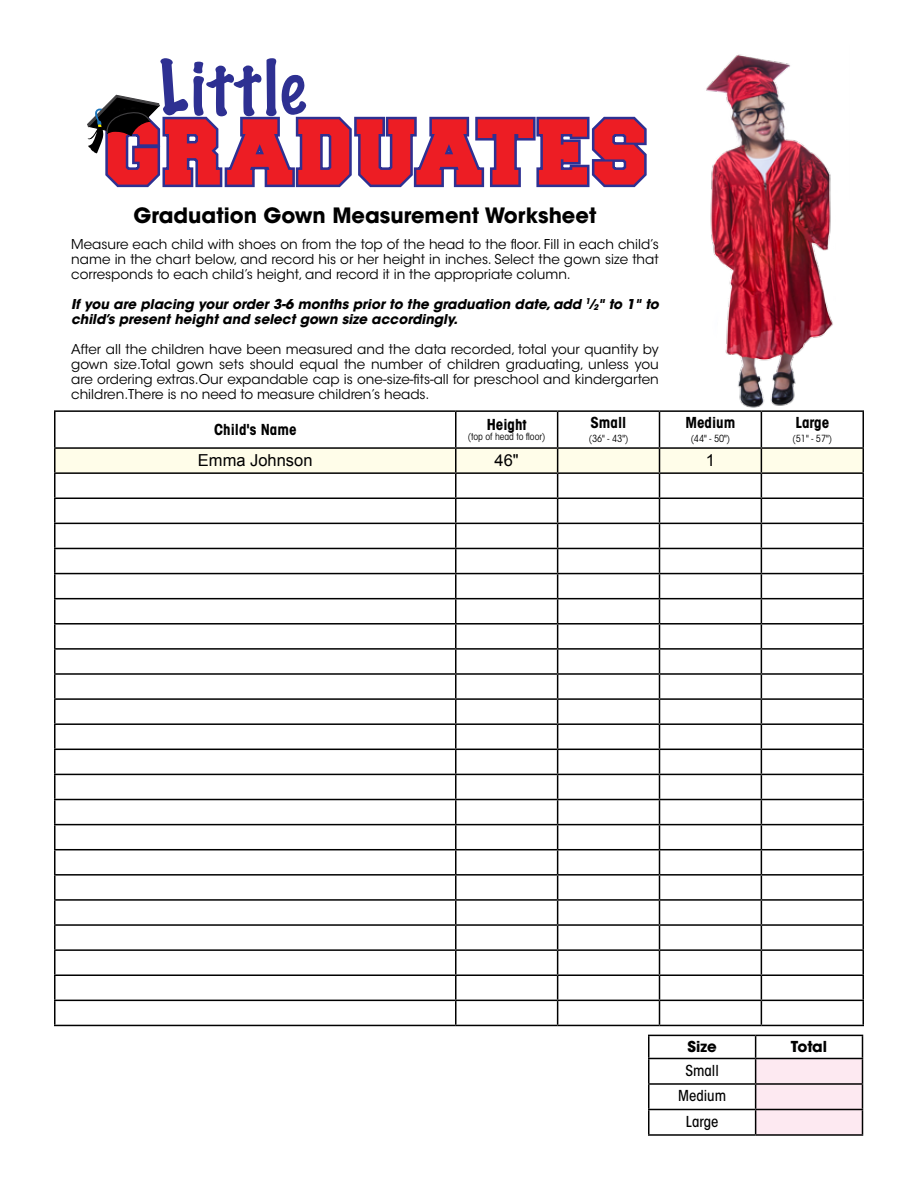
<style>
.page{position:relative;width:918px;height:1188px;background:#fff}
.page>*{position:absolute;margin:0;border:0;box-sizing:border-box;transform-origin:0 0}
.t1{font:100 67.65px "Marker Felt";letter-spacing:.045em;color:#2e3092}
.t2{font:700 21px "ITC Avant Garde Std";color:#000}
.t3{font:16.5px "Arial";color:#000}
.t4{font:700 condensed 15px "ITC Avant Garde Std";color:#000}
.t5{font:500 condensed 15px/25.5px "ITC Avant Garde Std";color:#000;text-align:center}
.t6{font:700 15px "ITC Avant Garde Std";color:#000}
.t7{font:13.5px/15px "ITC Avant Garde Std";color:#000;text-align:justify}
.t8{font:italic 700 13.5px/15px "ITC Avant Garde Std";color:#000}
.t9{font:condensed 9.75px "ITC Avant Garde Std";color:#000}
</style>
<div class="page">
<hr style="left:54px;top:410px;width:402px;height:2px;background:#000">
<hr style="left:54px;top:412px;width:2px;height:35px;background:#000">
<hr style="left:456px;top:410px;width:102px;height:2px;background:#000">
<hr style="left:455px;top:412px;width:2px;height:35px;background:#000">
<hr style="left:558px;top:410px;width:102px;height:2px;background:#000">
<hr style="left:557px;top:412px;width:1px;height:35px;background:#000">
<hr style="left:660px;top:410px;width:101px;height:2px;background:#000">
<hr style="left:659px;top:412px;width:1px;height:35px;background:#000">
<hr style="left:761px;top:410px;width:103px;height:2px;background:#000">
<hr style="left:761px;top:412px;width:1px;height:35px;background:#000">
<hr style="left:862px;top:412px;width:2px;height:35px;background:#000">
<hr style="left:54px;top:447px;width:402px;height:2px;background:#000">
<hr style="left:54px;top:449px;width:2px;height:23px;background:#000">
<hr style="left:456px;top:447px;width:102px;height:2px;background:#000">
<hr style="left:558px;top:447px;width:102px;height:2px;background:#000">
<hr style="left:660px;top:447px;width:101px;height:2px;background:#000">
<hr style="left:761px;top:447px;width:103px;height:2px;background:#000">
<hr style="left:862px;top:449px;width:2px;height:23px;background:#000">
<hr style="left:54px;top:472px;width:402px;height:2px;background:#000">
<hr style="left:54px;top:474px;width:2px;height:24px;background:#000">
<hr style="left:761px;top:472px;width:103px;height:2px;background:#000">
<hr style="left:862px;top:474px;width:2px;height:24px;background:#000">
<hr style="left:54px;top:498px;width:402px;height:1px;background:#000">
<hr style="left:54px;top:499px;width:2px;height:24px;background:#000">
<hr style="left:761px;top:498px;width:103px;height:1px;background:#000">
<hr style="left:862px;top:499px;width:2px;height:24px;background:#000">
<hr style="left:54px;top:523px;width:402px;height:1px;background:#000">
<hr style="left:54px;top:524px;width:2px;height:24px;background:#000">
<hr style="left:761px;top:523px;width:103px;height:1px;background:#000">
<hr style="left:862px;top:524px;width:2px;height:24px;background:#000">
<hr style="left:54px;top:548px;width:402px;height:1px;background:#000">
<hr style="left:54px;top:549px;width:2px;height:24px;background:#000">
<hr style="left:761px;top:548px;width:103px;height:1px;background:#000">
<hr style="left:862px;top:549px;width:2px;height:24px;background:#000">
<hr style="left:54px;top:573px;width:402px;height:1px;background:#000">
<hr style="left:54px;top:574px;width:2px;height:24px;background:#000">
<hr style="left:761px;top:573px;width:103px;height:1px;background:#000">
<hr style="left:862px;top:574px;width:2px;height:24px;background:#000">
<hr style="left:54px;top:598px;width:402px;height:1px;background:#000">
<hr style="left:54px;top:599px;width:2px;height:24px;background:#000">
<hr style="left:761px;top:598px;width:103px;height:1px;background:#000">
<hr style="left:862px;top:599px;width:2px;height:24px;background:#000">
<hr style="left:54px;top:623px;width:402px;height:2px;background:#000">
<hr style="left:54px;top:625px;width:2px;height:23px;background:#000">
<hr style="left:761px;top:623px;width:103px;height:2px;background:#000">
<hr style="left:862px;top:625px;width:2px;height:23px;background:#000">
<hr style="left:54px;top:648px;width:402px;height:2px;background:#000">
<hr style="left:54px;top:650px;width:2px;height:23px;background:#000">
<hr style="left:761px;top:648px;width:103px;height:2px;background:#000">
<hr style="left:862px;top:650px;width:2px;height:23px;background:#000">
<hr style="left:54px;top:673px;width:402px;height:2px;background:#000">
<hr style="left:54px;top:675px;width:2px;height:23px;background:#000">
<hr style="left:761px;top:673px;width:103px;height:2px;background:#000">
<hr style="left:862px;top:675px;width:2px;height:23px;background:#000">
<hr style="left:54px;top:698px;width:402px;height:2px;background:#000">
<hr style="left:54px;top:700px;width:2px;height:23px;background:#000">
<hr style="left:761px;top:698px;width:103px;height:2px;background:#000">
<hr style="left:862px;top:700px;width:2px;height:23px;background:#000">
<hr style="left:54px;top:723px;width:402px;height:2px;background:#000">
<hr style="left:54px;top:725px;width:2px;height:24px;background:#000">
<hr style="left:761px;top:723px;width:103px;height:2px;background:#000">
<hr style="left:862px;top:725px;width:2px;height:24px;background:#000">
<hr style="left:54px;top:749px;width:402px;height:1px;background:#000">
<hr style="left:54px;top:750px;width:2px;height:24px;background:#000">
<hr style="left:761px;top:749px;width:103px;height:1px;background:#000">
<hr style="left:862px;top:750px;width:2px;height:24px;background:#000">
<hr style="left:54px;top:774px;width:402px;height:1px;background:#000">
<hr style="left:54px;top:775px;width:2px;height:24px;background:#000">
<hr style="left:761px;top:774px;width:103px;height:1px;background:#000">
<hr style="left:862px;top:775px;width:2px;height:24px;background:#000">
<hr style="left:54px;top:799px;width:402px;height:1px;background:#000">
<hr style="left:54px;top:800px;width:2px;height:24px;background:#000">
<hr style="left:761px;top:799px;width:103px;height:1px;background:#000">
<hr style="left:862px;top:800px;width:2px;height:24px;background:#000">
<hr style="left:54px;top:824px;width:402px;height:1px;background:#000">
<hr style="left:54px;top:825px;width:2px;height:24px;background:#000">
<hr style="left:761px;top:824px;width:103px;height:1px;background:#000">
<hr style="left:862px;top:825px;width:2px;height:24px;background:#000">
<hr style="left:54px;top:849px;width:402px;height:1px;background:#000">
<hr style="left:54px;top:850px;width:2px;height:24px;background:#000">
<hr style="left:761px;top:849px;width:103px;height:1px;background:#000">
<hr style="left:862px;top:850px;width:2px;height:24px;background:#000">
<hr style="left:54px;top:874px;width:402px;height:2px;background:#000">
<hr style="left:54px;top:876px;width:2px;height:23px;background:#000">
<hr style="left:761px;top:874px;width:103px;height:2px;background:#000">
<hr style="left:862px;top:876px;width:2px;height:23px;background:#000">
<hr style="left:54px;top:899px;width:402px;height:2px;background:#000">
<hr style="left:54px;top:901px;width:2px;height:23px;background:#000">
<hr style="left:761px;top:899px;width:103px;height:2px;background:#000">
<hr style="left:862px;top:901px;width:2px;height:23px;background:#000">
<hr style="left:54px;top:924px;width:402px;height:2px;background:#000">
<hr style="left:54px;top:926px;width:2px;height:23px;background:#000">
<hr style="left:761px;top:924px;width:103px;height:2px;background:#000">
<hr style="left:862px;top:926px;width:2px;height:23px;background:#000">
<hr style="left:54px;top:949px;width:402px;height:2px;background:#000">
<hr style="left:54px;top:951px;width:2px;height:23px;background:#000">
<hr style="left:761px;top:949px;width:103px;height:2px;background:#000">
<hr style="left:862px;top:951px;width:2px;height:23px;background:#000">
<hr style="left:54px;top:974px;width:402px;height:2px;background:#000">
<hr style="left:54px;top:976px;width:2px;height:24px;background:#000">
<hr style="left:761px;top:974px;width:103px;height:2px;background:#000">
<hr style="left:862px;top:976px;width:2px;height:24px;background:#000">
<hr style="left:54px;top:1000px;width:402px;height:1px;background:#000">
<hr style="left:54px;top:1001px;width:2px;height:24px;background:#000">
<hr style="left:761px;top:1000px;width:103px;height:1px;background:#000">
<svg style="left:55px;top:448px;width:808px;height:577px"></svg>
<hr style="left:862px;top:1001px;width:2px;height:24px;background:#000">
<hr style="left:54px;top:1025px;width:402px;height:1px;background:#000">
<hr style="left:456px;top:1025px;width:102px;height:1px;background:#000">
<hr style="left:558px;top:1025px;width:102px;height:1px;background:#000">
<hr style="left:660px;top:1025px;width:101px;height:1px;background:#000">
<hr style="left:761px;top:1025px;width:103px;height:1px;background:#000">
<img style="left:694px;top:54px;width:156px;height:368px">
<hr style="left:648px;top:1035px;width:108px;height:1px;background:#000">
<hr style="left:648px;top:1036px;width:2px;height:22px;background:#000">
<hr style="left:756px;top:1035px;width:107px;height:1px;background:#000">
<hr style="left:648px;top:1058px;width:108px;height:1px;background:#000">
<hr style="left:648px;top:1059px;width:2px;height:24px;background:#000">
<hr style="left:648px;top:1083px;width:108px;height:2px;background:#000">
<hr style="left:648px;top:1085px;width:2px;height:24px;background:#000">
<hr style="left:648px;top:1109px;width:108px;height:1px;background:#000">
<hr style="left:648px;top:1110px;width:2px;height:24px;background:#000">
<hr style="left:648px;top:1134px;width:108px;height:2px;background:#000">
<svg style="left:755px;top:1036px;width:108px;height:99px"></svg>
<hr style="left:756px;top:1134px;width:107px;height:2px;background:#000">
<svg style="left:87px;top:94px;width:560px;height:94px"></svg>
<h1 class="t1" style="left:159px;top:42px;width:148px">Little</h1>
<h2 class="t2" style="left:134px;top:201px;width:464px">Graduation Gown Measurement Worksheet</h2>
<p class="t7" style="left:71px;top:236px;width:589px">Measure each child with shoes on from the top of the head to the floor. Fill in each child’s name in the chart below, and record his or her height in inches. Select the gown size that corresponds to each child’s height, and record it in the appropriate column.</p>
<p class="t8" style="left:71px;top:296px;width:589px">If you are placing your order 3-6 months prior to the graduation date, add <sup>1</sup>⁄<sub>2</sub>" to 1" to child’s present height and select gown size accordingly.</p>
<p class="t7" style="left:71px;top:341px;width:589px">After all the children have been measured and the data recorded, total your quantity by gown size.Total gown sets should equal the number of children graduating, unless you are ordering extras.Our expandable cap is one-size-fits-all for preschool and kindergarten children.There is no need to measure children’s heads.</p>
<p class="t4" style="left:214px;top:420px;width:84px">Child's Name</p>
<p class="t4" style="left:487px;top:415px;width:42px">Height</p>
<p class="t9" style="left:468px;top:431px;width:79px">(top of head to floor)</p>
<p class="t4" style="left:591px;top:413px;width:37px">Small</p>
<p class="t9" style="left:589px;top:433px;width:41px">(36" - 43")</p>
<p class="t4" style="left:685px;top:413px;width:52px">Medium</p>
<p class="t9" style="left:691px;top:433px;width:41px">(44" - 50")</p>
<p class="t3" style="left:198px;top:449px;width:116px">Emma Johnson</p>
<p class="t3" style="left:495px;top:449px;width:26px">46"</p>
<p class="t3" style="left:706px;top:449px;width:11px">1</p>
<p class="t4" style="left:795px;top:413px;width:35px">Large</p>
<p class="t9" style="left:793px;top:433px;width:41px">(51" - 57")</p>
<p class="t6" style="left:688px;top:1037px;width:31px">Size</p>
<p class="t6" style="left:791px;top:1037px;width:38px">Total</p>
<p class="t5" style="left:678px;top:1057px;width:50px">Small<br>Medium<br>Large</p>
</div>
